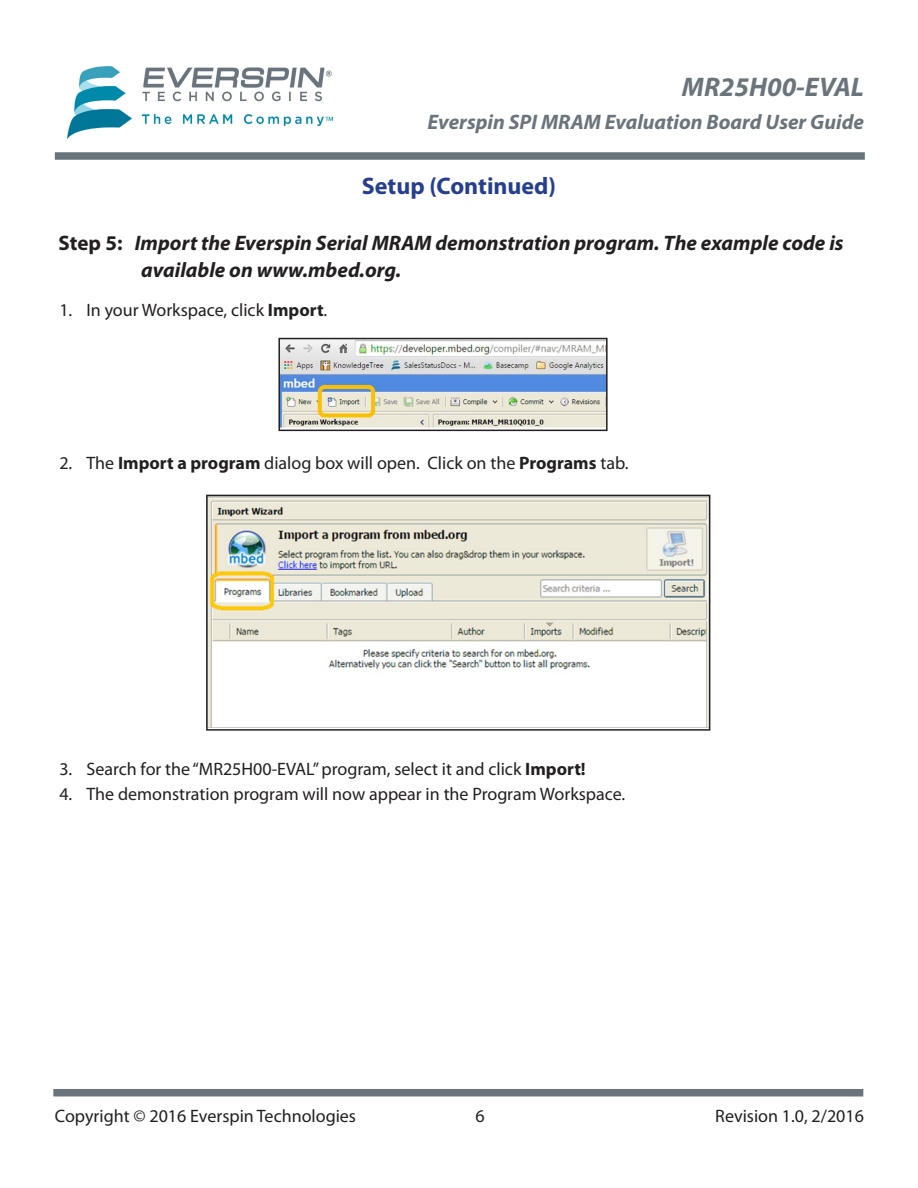
<style>
.page{position:relative;width:918px;height:1188px;background:#fff}
.page>*{position:absolute;margin:0;border:0;box-sizing:border-box;transform-origin:0 0}
.t1{font:italic 700 27px "Myriad Pro";color:#6a747b}
.Header_1_Style_Only{font:700 24px "Myriad Pro";color:#253f8e}
.Heading_3{font:italic 700 21px/27px "Myriad Pro";color:#231f20}
.t2{font:italic 700 21px "Myriad Pro";color:#6a747b}
.t3{font:18px "Myriad Pro";color:#231f20}
.s1{font-style:normal}
.s2{font-weight:700}
</style>
<div class="page">
<div style="left:55px;top:152px;width:810px;height:8px;background:#6a747b"></div>
<div style="left:53px;top:1089px;width:810px;height:7px;background:#6a747b"></div>
<img style="left:68px;top:67px;width:265px;height:71px">
<img style="left:209px;top:498px;width:498px;height:229px">
<div style="left:206px;top:495px;width:504px;height:236px;border:2px solid #231f20"></div>
<img style="left:281px;top:341px;width:324px;height:87px">
<div style="left:278px;top:338px;width:330px;height:93px;border:2px solid #231f20"></div>
<h1 class="t1" style="left:682px;top:69px;width:184px">MR25H00-EVAL</h1>
<p class="t2" style="left:428px;top:108px;width:438px">Everspin SPI MRAM Evaluation Board User Guide</p>
<p class="Header_1_Style_Only" style="left:362px;top:170px;width:196px">Setup (Continued)</p>
<p class="Heading_3" style="left:141px;top:228px;width:704px;text-indent:-82px"><span class="s1">Step 5:</span> Import the Everspin Serial MRAM demonstration program. The example code is available on www.mbed.org.</p>
<p class="t3" style="left:59px;top:299px;width:269px">1. In your Workspace, click <span class="s2">Import</span>.</p>
<p class="t3" style="left:59px;top:452px;width:571px">2. The <span class="s2">Import a program</span> dialog box will open. Click on the <span class="s2">Programs</span> tab.</p>
<p class="t3" style="left:59px;top:758px;width:528px">3. Search for the “MR25H00-EVAL” program, select it and click <span class="s2">Import!</span></p>
<p class="t3" style="left:59px;top:783px;width:567px">4. The demonstration program will now appear in the Program Workspace.</p>
<p class="t3" style="left:55px;top:1105px;width:303px">Copyright © 2016 Everspin Technologies</p>
<p class="t3" style="left:476px;top:1105px;width:11px">6</p>
<p class="t3" style="left:715px;top:1105px;width:150px">Revision 1.0, 2/2016</p>
</div>
